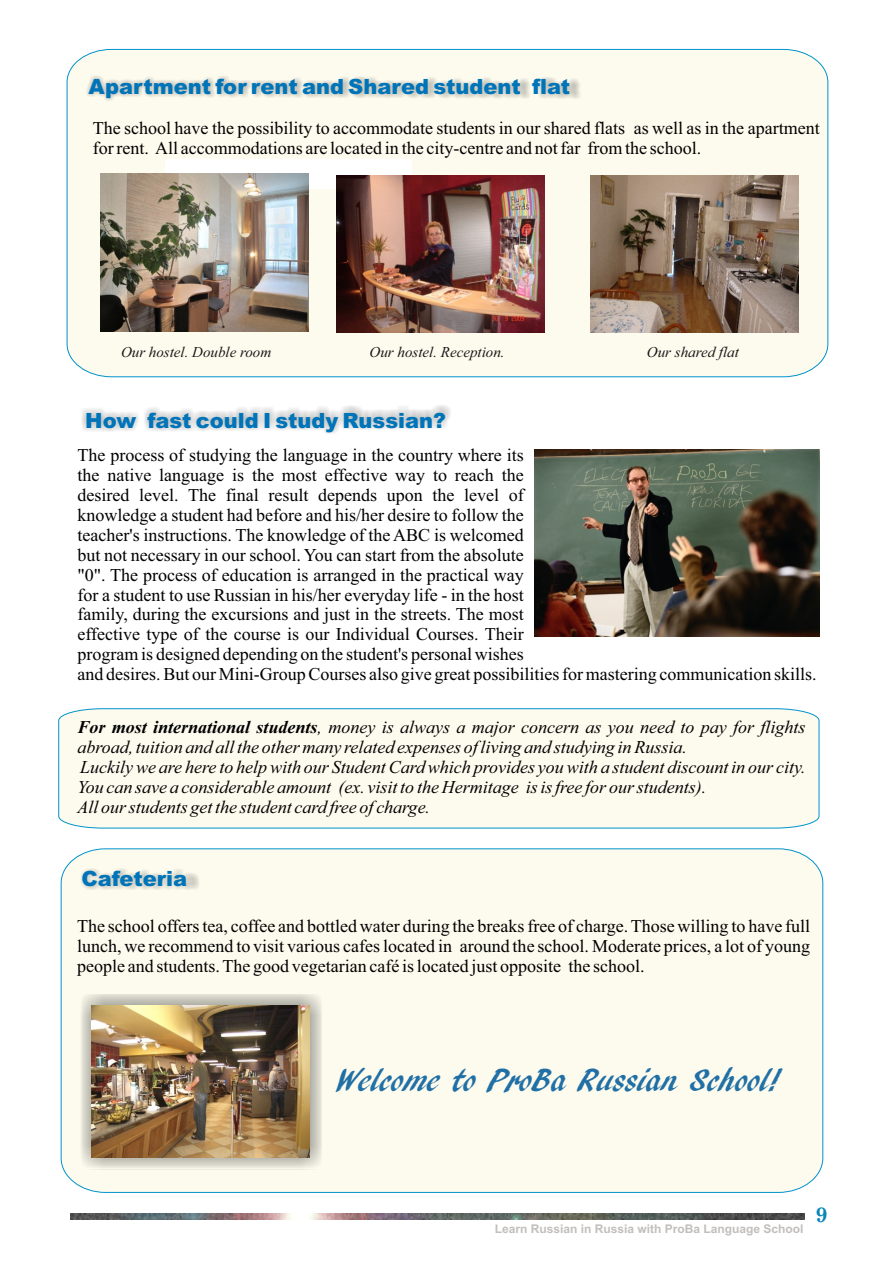
<style>
.page{position:relative;width:893px;height:1263px;background:#fff}
.page>*{position:absolute;margin:0;border:0;box-sizing:border-box;transform-origin:0 0}
.t1{font:33px "ARBLANCA";color:#206fa5}
.t2{font:900 21px "Arial";color:#0074b8}
.t3{font:700 21px "Century Schoolbook";color:#0986b9}
.t4{font:18px/20px "Times New Roman";color:#000}
.t5{font:italic 18px/20px "Times New Roman";color:#000}
.t6{font:italic 15px "Times New Roman";color:#151616}
.t7{font:700 12px "Arial";color:#c2bebc}
.s1{font-weight:700}
</style>
<div class="page">
<img style="left:70px;top:1213px;width:734px;height:6px">
<div style="left:61px;top:848px;width:762px;height:345px;background:#fdfbee"></div>
<svg style="left:82px;top:405px;width:465px;height:73px"></svg>
<img style="left:535px;top:450px;width:284px;height:186px">
<div style="left:79px;top:860px;width:156px;height:42px;background:#151616;opacity:.22"></div>
<div style="left:80px;top:994px;width:241px;height:175px;background:#151616;opacity:.49"></div>
<img style="left:92px;top:1005px;width:218px;height:153px">
<div style="left:58px;top:708px;width:761px;height:120px;background:#fdfbee"></div>
<div style="left:67px;top:49px;width:761px;height:328px;background:#fdfbee"></div>
<div style="left:165px;top:159px;width:247px;height:30px;background:#fff"></div>
<img style="left:100px;top:174px;width:208px;height:157px">
<img style="left:590px;top:175px;width:209px;height:157px">
<img style="left:336px;top:175px;width:208px;height:157px">
<svg style="left:86px;top:68px;width:557px;height:47px;background:#f1efe3"></svg>
<p class="t2" style="left:89px;top:79px;width:483px">Apartment for rent and Shared student flat</p>
<p class="t4" style="left:93px;top:119px;width:728px">The school have the possibility to accommodate students in our shared flats as well as in the apartment for rent. All accommodations are located in the city-centre and not far from the school.</p>
<p class="t6" style="left:121px;top:346px;width:152px">Our hostel. Double room</p>
<p class="t6" style="left:370px;top:346px;width:136px">Our hostel. Reception.</p>
<p class="t6" style="left:647px;top:346px;width:93px">Our shared flat</p>
<p class="t2" style="left:85px;top:413px;width:362px">How fast could I study Russian?</p>
<p class="t4" style="left:78px;top:447px;width:740px">The process of studying the language in the country where its<br>the native language is the most effective way to reach the<br>desired level. The final result depends upon the level of<br>knowledge a student had before and his/her desire to follow the<br>teacher's instructions. The knowledge of the ABC is welcomed<br>but not necessary in our school. You can start from the absolute<br>"0". The process of education is arranged in the practical way<br>for a student to use Russian in his/her everyday life - in the host<br>family, during the excursions and just in the streets. The most<br>effective type of the course is our Individual Courses. Their<br>program is designed depending on the student's personal wishes<br>and desires. But our Mini-Group Courses also give great possibilities for mastering communication skills.</p>
<p class="t5" style="left:77px;top:719px;width:730px"><span class="s1">For most international students</span>, money is always a major concern as you need to pay for flights abroad, tuition and all the other many related expenses of living and studying in Russia.<br>Luckily we are here to help with our Student Card which provides you with a student discount in our city.<br>You can save a considerable amount (ex. visit to the Hermitage is is free for our students).<br>All our students get the student card free of charge.</p>
<p class="t2" style="left:81px;top:871px;width:107px">Cafeteria</p>
<p class="t4" style="left:77px;top:918px;width:735px;text-align:justify">The school offers tea, coffee and bottled water during the breaks free of charge. Those willing to have full lunch, we recommend to visit various cafes located in around the school. Moderate prices, a lot of young people and students. The good vegetarian café is located just opposite the school.</p>
<h1 class="t1" style="left:335px;top:1061px;width:447px">Welcome to ProBa Russian School!</h1>
<p class="t7" style="left:495px;top:1224px;width:310px">Learn Russian in Russia with ProBa Language School</p>
<p class="t3" style="left:815px;top:1207px;width:14px">9</p>
</div>
